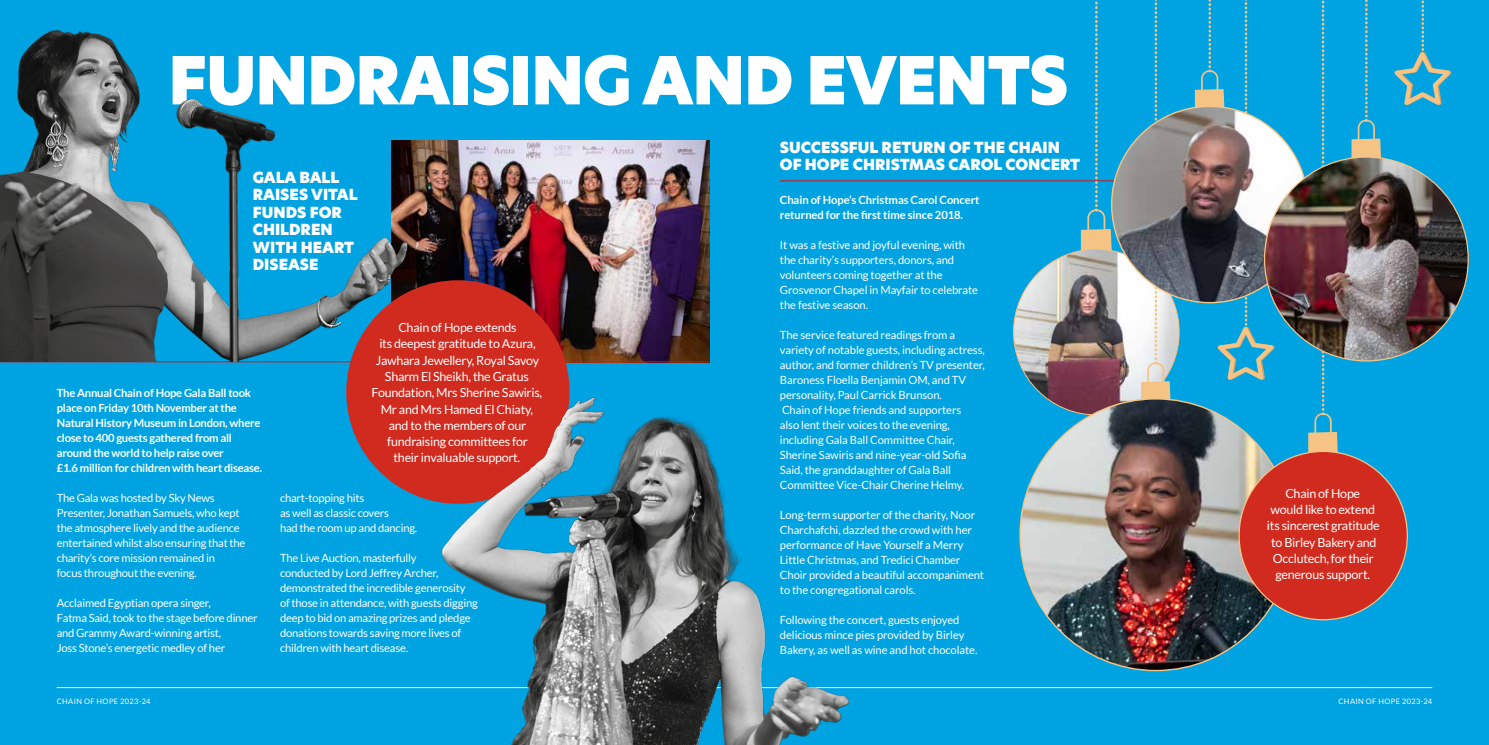
<style>
.page{position:relative;width:1489px;height:745px;background:#fff}
.page>*{position:absolute;margin:0;border:0;box-sizing:border-box;transform-origin:0 0}
.t1{font:64.75px "New Hero Super";letter-spacing:-.015em;color:#fff}
.t2{font:15px/17.5px "New Hero Super";color:#fff}
.t3{font:12.5px/16.2px "Lato";letter-spacing:-.02em;color:#fff;text-align:center}
.t4{font:11.25px/15px "Lato";letter-spacing:-.01em;color:#fff}
.t5{font:700 11.25px/15px "Lato";letter-spacing:-.02em;color:#fff}
.t6{font:7.5px "Lato";letter-spacing:.05em;color:#fff}
</style>
<div class="page">
<div style="left:0;top:0;width:1488px;height:744px;background:#00a3e2"></div>
<hr style="left:780px;top:180px;width:651px;height:1px;background:#cd1719">
<img style="left:503px;top:140px;width:206px;height:221px">
<hr style="left:57px;top:686px;width:1374px;height:1px;background:#fff">
<hr style="left:0;top:361px;width:709px;height:1px;background:#cd1719">
<svg style="left:1080px;top:1px;width:31px;height:249px"></svg>
<img style="left:1013px;top:249px;width:165px;height:165px;border-radius:83px">
<img style="left:1020px;top:398px;width:271px;height:272px;border-radius:136px">
<svg style="left:1140px;top:0;width:30px;height:415px"></svg>
<img style="left:1111px;top:106px;width:196px;height:196px;border-radius:98px">
<div style="left:346px;top:280px;width:223px;height:223px;background:#d12b1f;border-radius:50%"></div>
<img style="left:0;top:30px;width:503px;height:331px">
<img style="left:418px;top:387px;width:439px;height:357px">
<div style="left:1238px;top:451px;width:169px;height:168px;background:#d12b1f;border-radius:50%"></div>
<svg style="left:1308px;top:0;width:29px;height:454px"></svg>
<svg style="left:1351px;top:0;width:29px;height:157px"></svg>
<img style="left:1264px;top:157px;width:203px;height:203px;border-radius:101px">
<svg style="left:1194px;top:0;width:80px;height:379px"></svg>
<svg style="left:1394px;top:0;width:57px;height:105px"></svg>
<h1 class="t1" style="left:168px;top:36px;width:901px">FUNDRAISING AND EVENTS</h1>
<h2 class="t2" style="left:253px;top:169px;width:106px">GALA BALL<br>RAISES VITAL<br>FUNDS FOR<br>CHILDREN<br>WITH HEART<br>DISEASE</h2>
<p class="t5" style="left:57px;top:384px;width:207px">The Annual Chain of Hope Gala Ball took place on Friday 10th November at the Natural History Museum in London, where close to 400 guests gathered from all around the world to help raise over<br>£1.6 million for children with heart disease.</p>
<p class="t4" style="left:57px;top:489px;width:190px">The Gala was hosted by Sky News Presenter, Jonathan Samuels, who kept the atmosphere lively and the audience entertained whilst also ensuring that the charity’s core mission remained in<br>focus throughout the evening.</p>
<p class="t4" style="left:57px;top:594px;width:202px">Acclaimed Egyptian opera singer,<br>Fatma Said, took to the stage before dinner and Grammy Award-winning artist,<br>Joss Stone’s energetic medley of her</p>
<p class="t3" style="left:371px;top:319px;width:172px">Chain of Hope extends<br>its deepest gratitude to Azura,<br>Jawhara Jewellery, Royal Savoy<br>Sharm El Sheikh, the Gratus<br>Foundation, Mrs Sherine Sawiris,<br>Mr and Mrs Hamed El Chiaty, and to the members of our fundraising committees for<br>their invaluable support.</p>
<p class="t4" style="left:280px;top:490px;width:139px">chart-topping hits<br>as well as classic covers<br>had the room up and dancing.</p>
<p class="t4" style="left:280px;top:550px;width:199px">The Live Auction, masterfully<br>conducted by Lord Jeffrey Archer, demonstrated the incredible generosity of those in attendance, with guests digging deep to bid on amazing prizes and pledge donations towards saving more lives of children with heart disease.</p>
<h2 class="t2" style="left:780px;top:138px;width:302px">SUCCESSFUL RETURN OF THE CHAIN<br>OF HOPE CHRISTMAS CAROL CONCERT</h2>
<p class="t5" style="left:780px;top:192px;width:201px">Chain of Hope’s Christmas Carol Concert returned for the first time since 2018.</p>
<p class="t4" style="left:780px;top:237px;width:200px">It was a festive and joyful evening, with the charity’s supporters, donors, and volunteers coming together at the Grosvenor Chapel in Mayfair to celebrate the festive season.</p>
<p class="t4" style="left:780px;top:327px;width:206px">The service featured readings from a variety of notable guests, including actress, author, and former children’s TV presenter, Baroness Floella Benjamin OM, and TV personality, Paul Carrick Brunson.<br>Chain of Hope friends and supporters<br>also lent their voices to the evening, including Gala Ball Committee Chair, Sherine Sawiris and nine-year-old Sofia Said, the granddaughter of Gala Ball Committee Vice-Chair Cherine Helmy.</p>
<p class="t4" style="left:780px;top:507px;width:206px">Long-term supporter of the charity, Noor Charchafchi, dazzled the crowd with her performance of Have Yourself a Merry Little Christmas, and Tredici Chamber Choir provided a beautiful accompaniment to the congregational carols.</p>
<p class="t4" style="left:780px;top:612px;width:199px">Following the concert, guests enjoyed delicious mince pies provided by Birley<br>Bakery, as well as wine and hot chocolate.</p>
<p class="t3" style="left:1266px;top:484px;width:114px">Chain of Hope<br>would like to extend its sincerest gratitude to Birley Bakery and<br>Occlutech, for their generous support.</p>
<p class="t6" style="left:57px;top:696px;width:95px">CHAIN OF HOPE 2023-24</p>
<p class="t6" style="left:1338px;top:696px;width:95px">CHAIN OF HOPE 2023-24</p>
</div>
